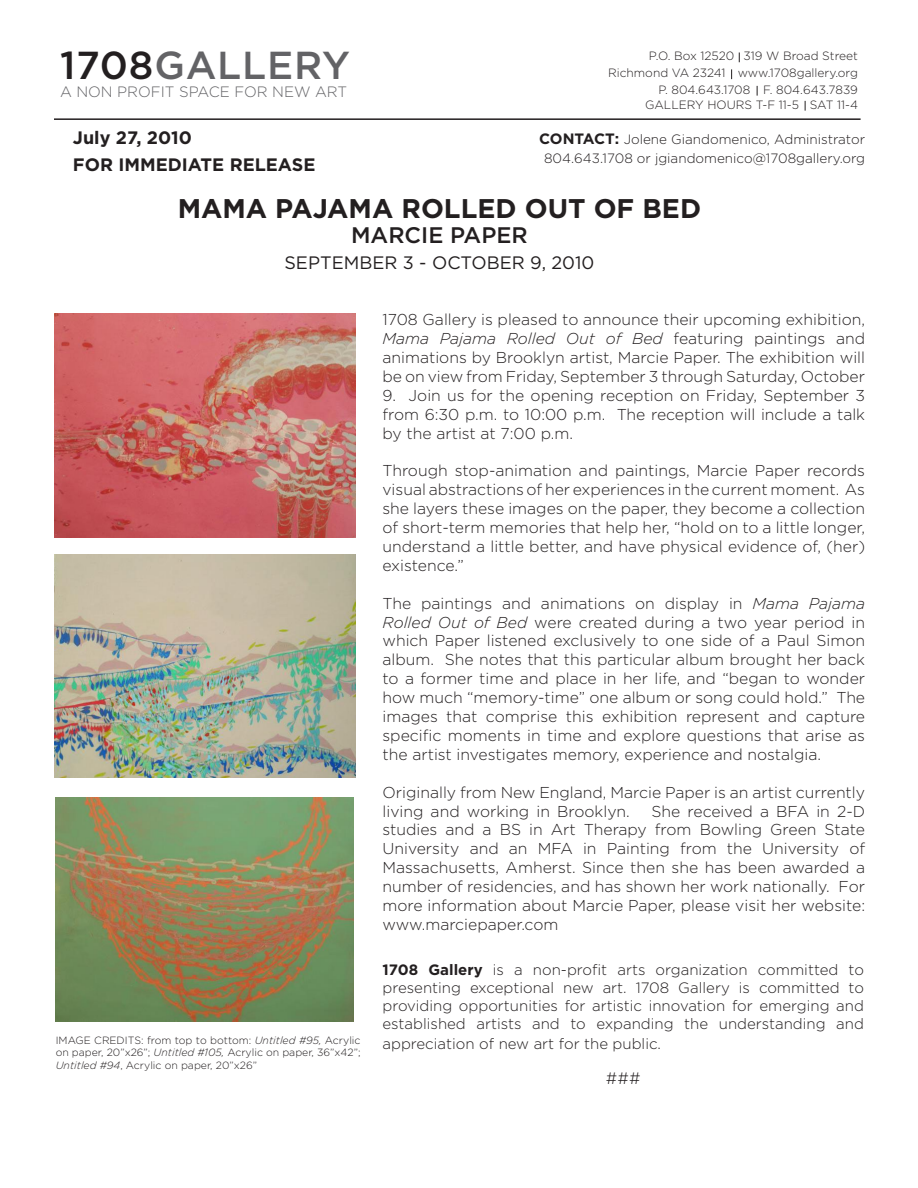
<style>
.page{position:relative;width:918px;height:1188px;background:#fff}
.page>*{position:absolute;margin:0;border:0;box-sizing:border-box;transform-origin:0 0}
.t1{font:500 39px "Gotham";letter-spacing:.02em;color:#636366}
.t2{font:700 27px "Gotham";color:#231f20}
.t3{font:500 22.5px "Gotham";color:#231f20}
.t4{font:700 18px "Gotham";color:#231f20}
.t5{font:18px "Gotham";color:#231f20}
.t6{font:300 16.5px "Gotham";color:#231f20}
.t7{font:300 15.75px/18.9px "Gotham";color:#231f20;text-align:justify}
.t8{font:300 15px/18px "Gotham";color:#231f20;text-align:justify}
.t9{font:300 15px "Gotham";color:#636366}
.t10{font:300 13.5px "Gotham";color:#231f20}
.t11{font:300 12px "Gotham";color:#231f20}
.t12{font:300 10.5px/12.6px "Gotham";color:#231f20;text-align:justify}
.s1{color:#231f20}
.s2{font-weight:700;font-size:15px}
.s3{font-style:italic}
.s4{font-weight:700}
</style>
<div class="page">
<hr style="left:54px;top:118px;width:807px;height:2px;background:#231f20">
<img style="left:55px;top:314px;width:301px;height:223px">
<img style="left:55px;top:555px;width:301px;height:223px">
<img style="left:55px;top:798px;width:298px;height:224px">
<p class="t1" style="left:60px;top:43px;width:291px"><span class="s1">1708</span>GALLERY</p>
<p class="t9" style="left:60px;top:84px;width:289px">A NON PROFIT SPACE FOR NEW ART</p>
<p class="t4" style="left:73px;top:128px;width:121px">July 27, 2010</p>
<p class="t4" style="left:73px;top:155px;width:244px">FOR IMMEDIATE RELEASE</p>
<p class="t11" style="left:649px;top:50px;width:211px">P.O. Box 12520 319 W Broad Street</p>
<p class="t11" style="left:608px;top:67px;width:251px">Richmond VA 23241 www.1708gallery.org</p>
<p class="t11" style="left:658px;top:84px;width:201px">P. 804.643.1708 F. 804.643.7839</p>
<p class="t11" style="left:645px;top:99px;width:214px">GALLERY HOURS T-F 11-5 SAT 11-4</p>
<p class="t10" style="left:539px;top:132px;width:327px"><span class="s2">CONTACT:</span> Jolene Giandomenico, Administrator</p>
<p class="t10" style="left:544px;top:151px;width:322px">804.643.1708 or jgiandomenico@1708gallery.org</p>
<p class="t2" style="left:178px;top:192px;width:525px">MAMA PAJAMA ROLLED OUT OF BED</p>
<p class="t3" style="left:351px;top:222px;width:178px">MARCIE PAPER</p>
<p class="t5" style="left:284px;top:252px;width:311px">SEPTEMBER 3 - OCTOBER 9, 2010</p>
<p class="t12" style="left:56px;top:1034px;width:306px">IMAGE CREDITS: from top to bottom: <span class="s3">Untitled #95,</span> Acrylic on paper, 20”x26”; <span class="s3">Untitled #105,</span> Acrylic on paper, 36”x42”; <span class="s3">Untitled #94</span>, Acrylic on paper, 20”x26”</p>
<p class="t7" style="left:382px;top:310px;width:484px">1708 Gallery is pleased to announce their upcoming exhibition, <span class="s3">Mama Pajama Rolled Out of Bed</span> featuring paintings and animations by Brooklyn artist, Marcie Paper. The exhibition will be on view from Friday, September 3 through Saturday, October</p>
<p class="t7" style="left:382px;top:386px;width:484px">9. Join us for the opening reception on Friday, September 3 from 6:30 p.m. to 10:00 p.m. The reception will include a talk by the artist at 7:00 p.m.</p>
<p class="t7" style="left:382px;top:461px;width:484px">Through stop-animation and paintings, Marcie Paper records visual abstractions of her experiences in the current moment. As she layers these images on the paper, they become a collection of short-term memories that help her, “hold on to a little longer, understand a little better, and have physical evidence of, (her) existence.”</p>
<p class="t7" style="left:382px;top:593px;width:484px">The paintings and animations on display in <span class="s3">Mama Pajama Rolled Out of Bed</span> were created during a two year period in which Paper listened exclusively to one side of a Paul Simon album. She notes that this particular album brought her back to a former time and place in her life, and “began to wonder how much “memory-time” one album or song could hold.” The images that comprise this exhibition represent and capture specific moments in time and explore questions that arise as the artist investigates memory, experience and nostalgia.</p>
<p class="t7" style="left:382px;top:782px;width:484px">Originally from New England, Marcie Paper is an artist currently living and working in Brooklyn.</p>
<p class="t7" style="left:382px;top:801px;width:484px;text-indent:269px">She received a BFA in 2-D studies and a BS in Art Therapy from Bowling Green State University and an MFA in Painting from the University of Massachusetts, Amherst. Since then she has been awarded a number of residencies, and has shown her work nationally. For more information about Marcie Paper, please visit her website: www.marciepaper.com</p>
<p class="t8" style="left:382px;top:961px;width:483px"><span class="s4">1708 Gallery</span> is a non-profit arts organization committed to presenting exceptional new art. 1708 Gallery is committed to providing opportunities for artistic innovation for emerging and established artists and to expanding the understanding and</p>
<p class="t8" style="left:382px;top:1035px;width:280px">appreciation of new art for the public.</p>
<p class="t6" style="left:606px;top:1069px;width:36px">###</p>
</div>
